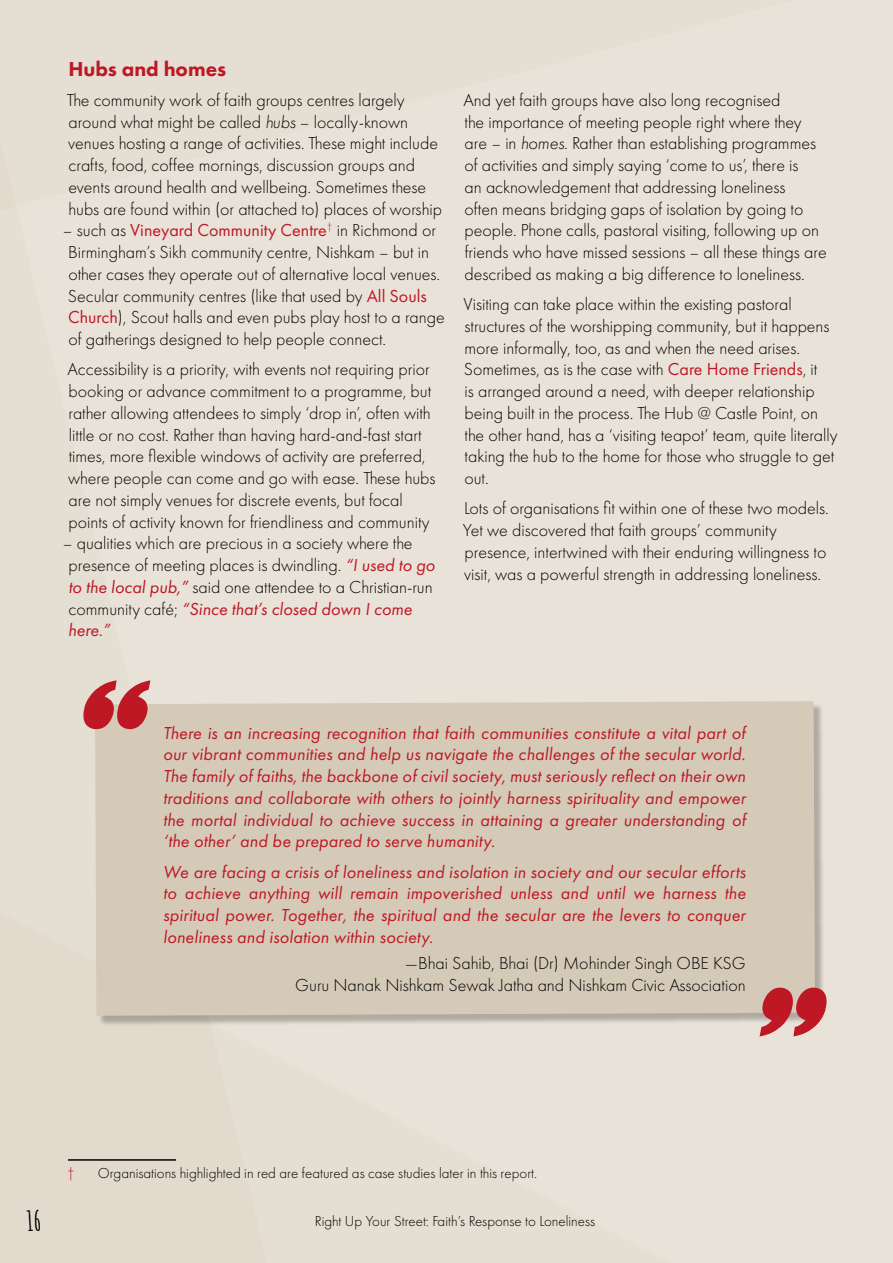
<style>
.page{position:relative;width:893px;height:1263px;background:#e9e2d8}
.page>*{position:absolute;margin:0;border:0;box-sizing:border-box;transform-origin:0 0}
.t1{font:700 27px "Amatic SC";color:#000}
.Sub-headline{font:800 21px "Futura PT";color:#be1825}
.Quote_Cite{font:300 18px/21.8px "Futura PT";color:#000}
.t2{font:italic 18px/21.8px "Futura PT";letter-spacing:.01em;color:#be1825;text-align:justify}
.Endnotes{font:300 15px "Futura PT";color:#000}
.Endnotes-2{font:300 15px "Futura PT";color:#be1825}
.s1{font-style:italic}
.s2{font-weight:400;color:#be1825}
.s3{font-weight:400;font-style:italic;color:#be1825}
</style>
<div class="page">
<svg style="left:0;top:142px;width:267px;height:1121px"></svg>
<hr style="left:68px;top:1159px;width:108px;height:2px;background:#000">
<div style="left:97px;top:704px;width:728px;height:321px;background:#000;opacity:.25"></div>
<div style="left:95px;top:701px;width:720px;height:315px;background:#d4cab7"></div>
<svg style="left:83px;top:680px;width:67px;height:49px"></svg>
<svg style="left:759px;top:988px;width:67px;height:48px"></svg>
<p class="Sub-headline" style="left:68px;top:55px;width:159px">Hubs and homes</p>
<p class="Quote_Cite" style="left:67px;top:89px;width:377px">The community work of faith groups centres largely around what might be called <span class="s1">hubs</span> – locally-known venues hosting a range of activities. These might include crafts, food, coffee mornings, discussion groups and events around health and wellbeing. Sometimes these hubs are found within (or attached to) places of worship</p>
<p class="Quote_Cite" style="left:63px;top:220px;width:384px">– such as <span class="s2">Vineyard Community Centre</span><sup>†</sup> in Richmond or Birmingham’s Sikh community centre, Nishkam – but in other cases they operate out of alternative local venues.<br>Secular community centres (like that used by <span class="s2">All Souls Church</span>), Scout halls and even pubs play host to a range of gatherings designed to help people connect.</p>
<p class="Quote_Cite" style="left:67px;top:359px;width:370px">Accessibility is a priority, with events not requiring prior booking or advance commitment to a programme, but rather allowing attendees to simply ‘drop in’, often with little or no cost. Rather than having hard-and-fast start times, more flexible windows of activity are preferred, where people can come and go with ease. These hubs are not simply venues for discrete events, but focal points of activity known for friendliness and community</p>
<p class="Quote_Cite" style="left:63px;top:533px;width:374px">– qualities which are precious in a society where the presence of meeting places is dwindling. <span class="s3">“I used to go to the local pub,”</span> said one attendee to a Christian-run community café; <span class="s3">“Since that’s closed down I come here.”</span></p>
<p class="Quote_Cite" style="left:463px;top:89px;width:365px">And yet faith groups have also long recognised<br>the importance of meeting people right where they are – in <span class="s1">homes</span>. Rather than establishing programmes of activities and simply saying ‘come to us’, there is<br>an acknowledgement that addressing loneliness<br>often means bridging gaps of isolation by going to people. Phone calls, pastoral visiting, following up on friends who have missed sessions – all these things are described as making a big difference to loneliness.</p>
<p class="Quote_Cite" style="left:464px;top:293px;width:375px">Visiting can take place within the existing pastoral structures of the worshipping community, but it happens more informally, too, as and when the need arises.<br>Sometimes, as is the case with <span class="s2">Care Home Friends</span>, it<br>is arranged around a need, with deeper relationship being built in the process. The Hub @ Castle Point, on the other hand, has a ‘visiting teapot’ team, quite literally taking the hub to the home for those who struggle to get out.</p>
<p class="Quote_Cite" style="left:463px;top:498px;width:367px">Lots of organisations fit within one of these two models.<br>Yet we discovered that faith groups’ community presence, intertwined with their enduring willingness to visit, was a powerful strength in addressing loneliness.</p>
<p class="t2" style="left:163px;top:722px;width:584px">There is an increasing recognition that faith communities constitute a vital part of our vibrant communities and help us navigate the challenges of the secular world.<br>The family of faiths, the backbone of civil society, must seriously reflect on their own traditions and collaborate with others to jointly harness spirituality and empower the mortal individual to achieve success in attaining a greater understanding of ‘the other’ and be prepared to serve humanity.</p>
<p class="t2" style="left:163px;top:861px;width:584px">We are facing a crisis of loneliness and isolation in society and our secular efforts to achieve anything will remain impoverished unless and until we harness the spiritual power. Together, the spiritual and the secular are the levers to conquer loneliness and isolation within society.</p>
<p class="Quote_Cite" style="left:295px;top:952px;width:452px;text-align:right">—Bhai Sahib, Bhai (Dr) Mohinder Singh OBE KSG<br>Guru Nanak Nishkam Sewak Jatha and Nishkam Civic Association</p>
<p class="Endnotes-2" style="left:67px;top:1164px;width:10px">†</p>
<p class="Endnotes" style="left:98px;top:1164px;width:441px">Organisations highlighted in red are featured as case studies later in this report.</p>
<h1 class="t1" style="left:26px;top:1200px;width:16px">16</h1>
<p class="Endnotes" style="left:315px;top:1213px;width:282px">Right Up Your Street: Faith’s Response to Loneliness</p>
</div>
